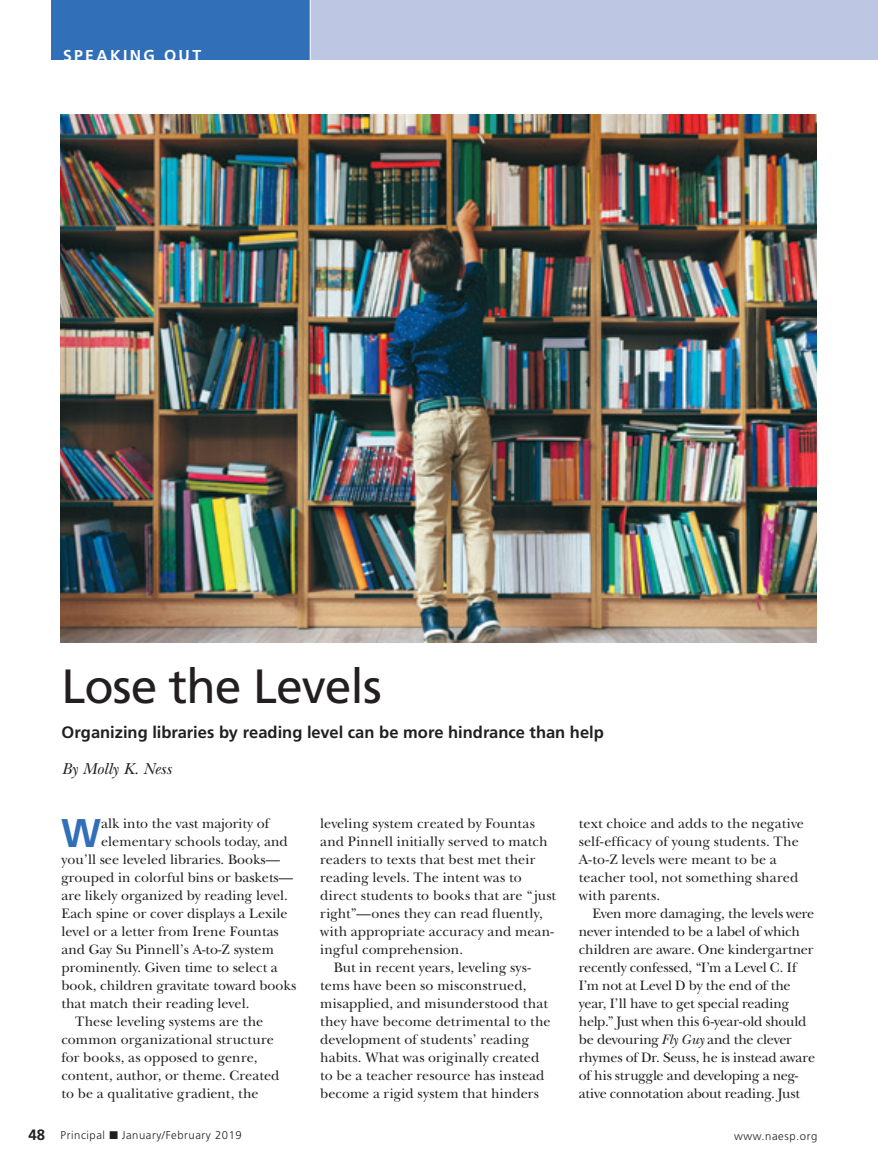
<style>
.page{position:relative;width:878px;height:1175px;background:#fff}
.page>*{position:absolute;margin:0;border:0;box-sizing:border-box;transform-origin:0 0}
.DEPT_Headline{font:48px "Frutiger";letter-spacing:-.02em;color:#231f20}
.DEPT_1stP{font:700 40.05px "Frutiger";color:#3170b8}
.DEPT_Dek{font:700 16.5px "Frutiger";color:#231f20}
.DEPT_Byline{font:italic 16.5px "New Baskerville";color:#231f20}
.t1{font:700 15.75px "Frutiger";letter-spacing:.15em;color:#fff}
.Body_Indent{font:14.25px/18px "New Baskerville";color:#231f20}
.Body_Indent-2{font:14.25px/18px "New Baskerville";letter-spacing:-.02em;color:#231f20}
.DEPT_1stP-2{font:14.25px "New Baskerville";color:#231f20}
.t2{font:300 11.25px "Frutiger";letter-spacing:.05em;color:#231f20}
.s1{font-style:italic}
.s2{font-weight:700;font-size:15px}
</style>
<div class="page">
<div style="left:51px;top:0;width:259px;height:60px;background:#3170b8"></div>
<div style="left:310px;top:0;width:568px;height:60px;background:#bdc7e4"></div>
<hr style="left:310px;top:0;width:1px;height:60px;background:#fff">
<img style="left:61px;top:114px;width:755px;height:528px">
<p class="t1" style="left:63px;top:46px;width:140px">SPEAKING OUT</p>
<p class="DEPT_Headline" style="left:62px;top:658px;width:322px">Lose the Levels</p>
<p class="DEPT_Dek" style="left:62px;top:723px;width:544px">Organizing libraries by reading level can be more hindrance than help</p>
<p class="DEPT_Byline" style="left:62px;top:759px;width:111px">By Molly K. Ness</p>
<p class="DEPT_1stP" style="left:61px;top:809px;width:42px">W</p>
<p class="DEPT_1stP-2" style="left:101px;top:815px;width:170px">alk into the vast majority of</p>
<p class="DEPT_1stP-2" style="left:101px;top:833px;width:188px">elementary schools today, and</p>
<p class="DEPT_1stP-2" style="left:62px;top:851px;width:220px">you’ll see leveled libraries. Books—</p>
<p class="DEPT_1stP-2" style="left:62px;top:869px;width:233px">grouped in colorful bins or baskets—</p>
<p class="DEPT_1stP-2" style="left:62px;top:887px;width:228px">are likely organized by reading level.</p>
<p class="DEPT_1stP-2" style="left:62px;top:905px;width:228px">Each spine or cover displays a Lexile</p>
<p class="DEPT_1stP-2" style="left:62px;top:923px;width:219px">level or a letter from Irene Fountas</p>
<p class="DEPT_1stP-2" style="left:62px;top:941px;width:214px">and Gay Su Pinnell’s A-to-Z system</p>
<p class="DEPT_1stP-2" style="left:62px;top:959px;width:218px">prominently. Given time to select a</p>
<p class="DEPT_1stP-2" style="left:62px;top:977px;width:236px">book, children gravitate toward books</p>
<p class="DEPT_1stP-2" style="left:62px;top:995px;width:189px">that match their reading level.</p>
<p class="Body_Indent" style="left:62px;top:1012px;width:219px;text-indent:14px">These leveling systems are the common organizational structure for books, as opposed to genre, content, author, or theme. Created to be a qualitative gradient, the</p>
<p class="Body_Indent" style="left:320px;top:814px;width:237px">leveling system created by Fountas and Pinnell initially served to match readers to texts that best met their reading levels. The intent was to direct students to books that are “ just right”—ones they can read fluently, with appropriate accuracy and mean&shy;ingful comprehension.</p>
<p class="Body_Indent" style="left:320px;top:958px;width:232px;text-indent:14px">But in recent years, leveling sys&shy;tems have been so misconstrued, misapplied, and misunderstood that they have become detrimental to the development of students’ reading habits. What was originally created to be a teacher resource has instead become a rigid system that hinders</p>
<p class="Body_Indent" style="left:579px;top:814px;width:227px">text choice and adds to the negative self-efficacy of young students. The<br>A-to-Z levels were meant to be a teacher tool, not something shared with parents.</p>
<p class="Body_Indent-2" style="left:579px;top:904px;width:238px;text-indent:14px">Even more damaging, the levels were never intended to be a label of which children are aware. One kindergartner recently confessed, “I’m a Level C. If I’m not at Level D by the end of the year, I’ll have to get special reading help.” Just when this 6-year-old should be devouring <span class="s1">Fly Guy</span> and the clever rhymes of Dr. Seuss, he is instead aware of his struggle and developing a neg&shy;ative connotation about reading. Just</p>
<p class="t2" style="left:28px;top:1129px;width:215px"><span class="s2">48</span> Principal ■ January/February 2019</p>
<p class="t2" style="left:734px;top:1129px;width:85px">www.naesp.org</p>
</div>
